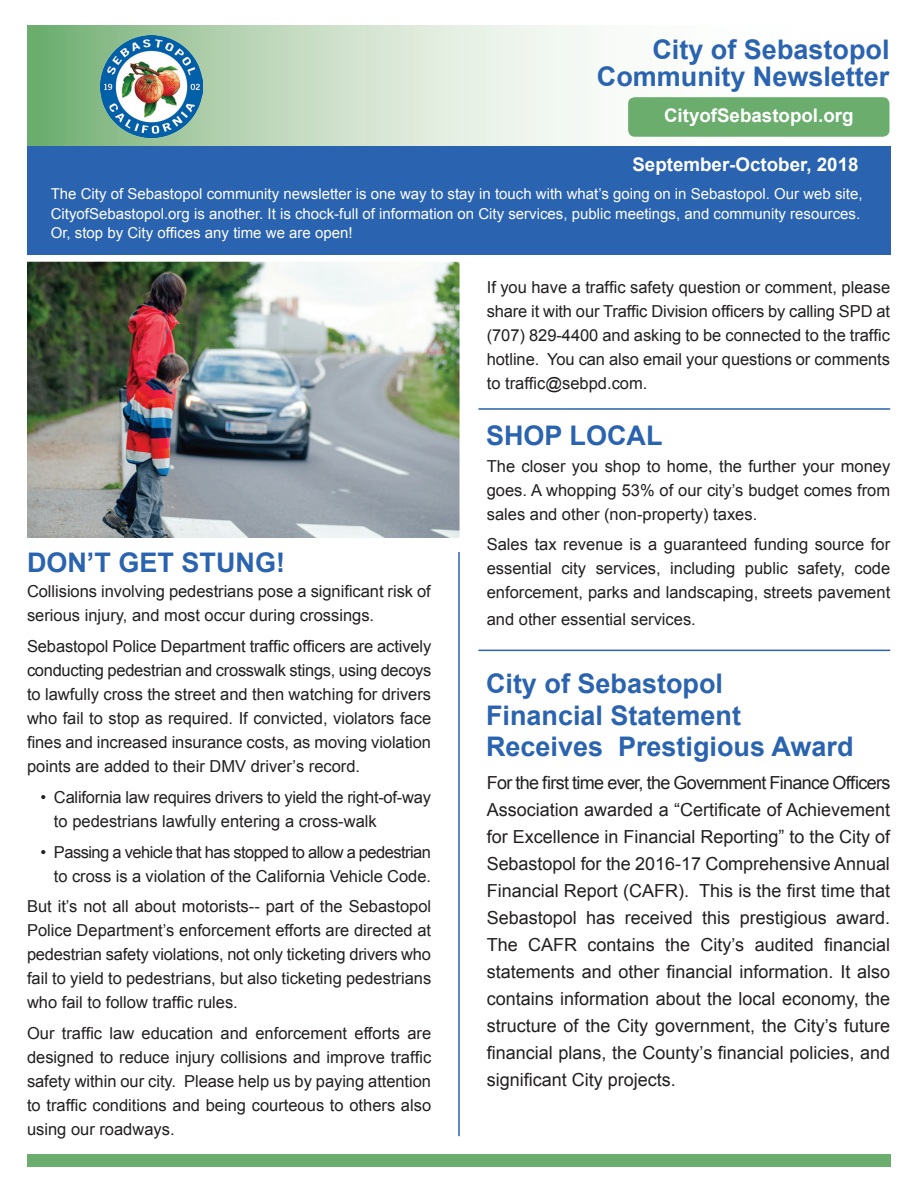
<style>
.page{position:relative;width:918px;height:1188px;background:#fff}
.page>*{position:absolute;margin:0;border:0;box-sizing:border-box;transform-origin:0 0}
.t1{font:700 27px/31.5px "Arial";color:#2a63af;text-align:right}
.t2{font:700 18.75px "Arial";color:#fff}
.t3{font:18px/27px "Arial";color:#231f20;text-align:justify}
.t4{font:16.5px/24px "Arial";color:#231f20;text-align:justify}
.t5{font:16.5px/24px "Arial";letter-spacing:-.03em;color:#231f20;text-align:right}
.t6{font:15px/19.5px "Arial";color:#fff}
</style>
<div class="page">
<svg style="left:27px;top:25px;width:862px;height:121px"></svg>
<div style="left:27px;top:1155px;width:864px;height:12px;background:#6aad6d"></div>
<div style="left:628px;top:97px;width:262px;height:40px;background:#6aad6d;border-radius:7px"></div>
<img style="left:100px;top:36px;width:102px;height:102px">
<div style="left:27px;top:146px;width:863px;height:109px;background:#2a63af"></div>
<img style="left:27px;top:261px;width:433px;height:277px">
<hr style="left:458px;top:552px;width:2px;height:584px;background:#2a63af">
<hr style="left:478px;top:408px;width:412px;height:2px;background:#2a63af">
<hr style="left:478px;top:650px;width:412px;height:1px;background:#2a63af">
<h1 class="t1" style="left:597px;top:36px;width:294px;line-height:27px">City of Sebastopol<br>Community Newsletter</h1>
<p class="t2" style="left:664px;top:103px;width:191px">CityofSebastopol.org</p>
<p class="t2" style="left:632px;top:152px;width:228px">September-October, 2018</p>
<p class="t6" style="left:51px;top:184px;width:813px">The City of Sebastopol community newsletter is one way to stay in touch with what’s going on in Sebastopol. Our web site,<br>CityofSebastopol.org is another. It is chock-full of information on City services, public meetings, and community resources.<br>Or, stop by City offices any time we are open!</p>
<p class="t4" style="left:487px;top:275px;width:405px">If you have a traffic safety question or comment, please share it with our Traffic Division officers by calling SPD at (707) 829-4400 and asking to be connected to the traffic hotline. You can also email your questions or comments to traffic@sebpd.com.</p>
<h1 class="t1" style="left:27px;top:547px;width:260px">DON’T GET STUNG!</h1>
<p class="t4" style="left:27px;top:580px;width:405px">Collisions involving pedestrians pose a significant risk of serious injury, and most occur during crossings.</p>
<p class="t4" style="left:27px;top:634px;width:406px">Sebastopol Police Department traffic officers are actively conducting pedestrian and crosswalk stings, using decoys to lawfully cross the street and then watching for drivers who fail to stop as required. If convicted, violators face fines and increased insurance costs, as moving violation points are added to their DMV driver’s record.</p>
<p class="t4" style="left:54px;top:785px;width:379px;text-indent:-13px">• California law requires drivers to yield the right-of-way to pedestrians lawfully entering a cross-walk</p>
<p class="t5" style="left:40px;top:840px;width:392px">• Passing a vehicle that has stopped to allow a pedestrian to cross is a violation of the California Vehicle Code.</p>
<p class="t4" style="left:27px;top:895px;width:406px">But it’s not all about motorists-- part of the Sebastopol Police Department’s enforcement efforts are directed at pedestrian safety violations, not only ticketing drivers who fail to yield to pedestrians, but also ticketing pedestrians who fail to follow traffic rules.</p>
<p class="t4" style="left:27px;top:1022px;width:406px">Our traffic law education and enforcement efforts are designed to reduce injury collisions and improve traffic safety within our city. Please help us by paying attention to traffic conditions and being courteous to others also using our roadways.</p>
<h1 class="t1" style="left:486px;top:420px;width:178px">SHOP LOCAL</h1>
<p class="t4" style="left:487px;top:454px;width:405px">The closer you shop to home, the further your money goes. A whopping 53% of our city’s budget comes from sales and other (non-property) taxes.</p>
<p class="t4" style="left:487px;top:533px;width:405px">Sales tax revenue is a guaranteed funding source for essential city services, including public safety, code enforcement, parks and landscaping, streets pavement</p>
<p class="t4" style="left:487px;top:608px;width:211px">and other essential services.</p>
<h1 class="t1" style="left:486px;top:669px;width:369px;text-align:left">City of Sebastopol<br>Financial Statement<br>Receives Prestigious Award</h1>
<p class="t3" style="left:487px;top:769px;width:405px">For the first time ever, the Government Finance Officers Association awarded a “Certificate of Achievement for Excellence in Financial Reporting” to the City of Sebastopol for the 2016-17 Comprehensive Annual Financial Report (CAFR). This is the first time that Sebastopol has received this prestigious award.<br>The CAFR contains the City’s audited financial statements and other financial information. It also contains information about the local economy, the structure of the City government, the City’s future financial plans, the County’s financial policies, and significant City projects.</p>
</div>
